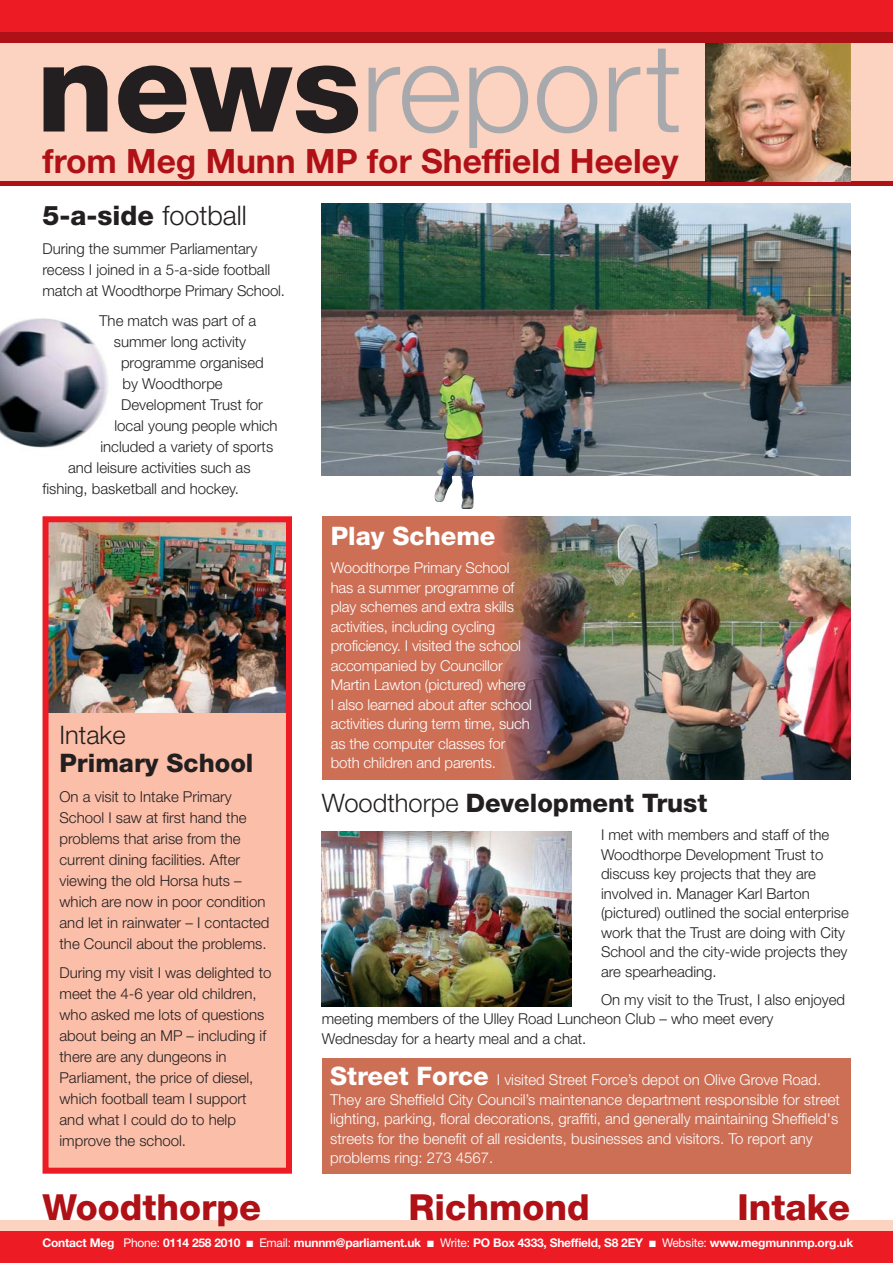
<style>
.page{position:relative;width:893px;height:1263px;background:#fff}
.page>*{position:absolute;margin:0;border:0;box-sizing:border-box;transform-origin:0 0}
.t1{font:300 123.6px "Helvetica Neue";color:#a7a9ac}
.t2{font:800 36px "Helvetica Neue";color:#b01116}
.t3{font:700 33.6px "Helvetica Neue";color:#b01116}
.t4{font:800 27px "Helvetica Neue";color:#231f20}
.t5{font:800 25.5px "Helvetica Neue";color:#231f20}
.t6{font:800 25.5px "Helvetica Neue";color:#fff}
.t7{font:300 25.5px "Helvetica Neue";color:#231f20}
.t8{font:300 15px/21px "Helvetica Neue";color:#231f20}
.t9{font:300 15px/19.5px "Helvetica Neue";letter-spacing:-.01em;color:#fff}
.t10{font:700 12px "Helvetica Neue";letter-spacing:-.02em;color:#fff}
.s1{font-weight:800;color:#231f20}
.s2{font-weight:300}
.s3{font-weight:800;font-size:25.5px}
.s4{font-weight:400}
</style>
<div class="page">
<img style="left:0;top:0;width:893px;height:1263px">
<h1 class="t1" style="left:37px;top:43px;width:647px"><span class="s1">news</span>report</h1>
<h3 class="t3" style="left:43px;top:149px;width:637px">from Meg Munn MP for Sheffield Heeley</h3>
<h3 class="t4" style="left:43px;top:205px;width:206px">5-a-side <span class="s2">football</span></h3>
<p class="t8" style="left:43px;top:240px;width:244px">During the summer Parliamentary recess I joined in a 5-a-side football match at Woodthorpe Primary School.</p>
<p class="t8" style="left:99px;top:311px;width:159px">The match was part of a</p>
<p class="t8" style="left:114px;top:332px;width:134px">summer long activity</p>
<p class="t8" style="left:121px;top:353px;width:144px">programme organised</p>
<p class="t8" style="left:122px;top:374px;width:102px">by Woodthorpe</p>
<p class="t8" style="left:121px;top:395px;width:143px">Development Trust for</p>
<p class="t8" style="left:115px;top:416px;width:165px">local young people which</p>
<p class="t8" style="left:100px;top:437px;width:174px">included a variety of sports</p>
<p class="t8" style="left:68px;top:458px;width:184px">and leisure activities such as</p>
<p class="t8" style="left:43px;top:479px;width:198px">fishing, basketball and hockey.</p>
<h3 class="t7" style="left:60px;top:726px;width:68px">Intake</h3>
<h3 class="t5" style="left:60px;top:754px;width:195px">Primary School</h3>
<p class="t8" style="left:60px;top:787px;width:212px">On a visit to Intake Primary<br>School I saw at first hand the problems that arise from the current dining facilities. After viewing the old Horsa huts – which are now in poor condition and let in rainwater – I contacted the Council about the problems.</p>
<p class="t8" style="left:60px;top:964px;width:213px">During my visit I was delighted to meet the 4-6 year old children, who asked me lots of questions about being an MP – including if there are any dungeons in<br>Parliament, the price of diesel, which football team I support and what I could do to help improve the school.</p>
<h3 class="t6" style="left:331px;top:527px;width:166px">Play Scheme</h3>
<p class="t9" style="left:331px;top:560px;width:203px">Woodthorpe Primary School has a summer programme of play schemes and extra skills activities, including cycling proficiency. I visited the school accompanied by Councillor<br>Martin Lawton (pictured) where<br>I also learned about after school activities during term time, such as the computer classes for both children and parents.</p>
<h3 class="t5" style="left:322px;top:794px;width:387px"><span class="s2">Woodthorpe</span> Development Trust</h3>
<p class="t8" style="left:601px;top:827px;width:249px;line-height:19.5px">I met with members and staff of the Woodthorpe Development Trust to discuss key projects that they are involved in. Manager Karl Barton (pictured) outlined the social enterprise work that the Trust are doing with City School and the city-wide projects they are spearheading.</p>
<p class="t8" style="left:322px;top:991px;width:525px;line-height:19.5px;text-indent:279px">On my visit to the Trust, I also enjoyed meeting members of the Ulley Road Luncheon Club – who meet every<br>Wednesday for a hearty meal and a chat.</p>
<p class="t9" style="left:330px;top:1072px;width:511px"><span class="s3">Street Force</span> I visited Street Force’s depot on Olive Grove Road.<br>They are Sheffield City Council’s maintenance department responsible for street lighting, parking, floral decorations, graffiti, and generally maintaining Sheffield's streets for the benefit of all residents, businesses and visitors. To report any problems ring: 273 4567.</p>
<h2 class="t2" style="left:43px;top:1195px;width:220px">Woodthorpe</h2>
<h2 class="t2" style="left:409px;top:1195px;width:183px">Richmond</h2>
<h2 class="t2" style="left:737px;top:1195px;width:114px">Intake</h2>
<p class="t10" style="left:43px;top:1239px;width:812px">Contact Meg <span class="s4">Phone:</span> 0114 258 2010 ■ <span class="s4">Email:</span> munnm@parliament.uk ■ <span class="s4">Write:</span> PO Box 4333, Sheffield, S8 2EY ■ <span class="s4">Website:</span> www.megmunnmp.org.uk</p>
</div>
